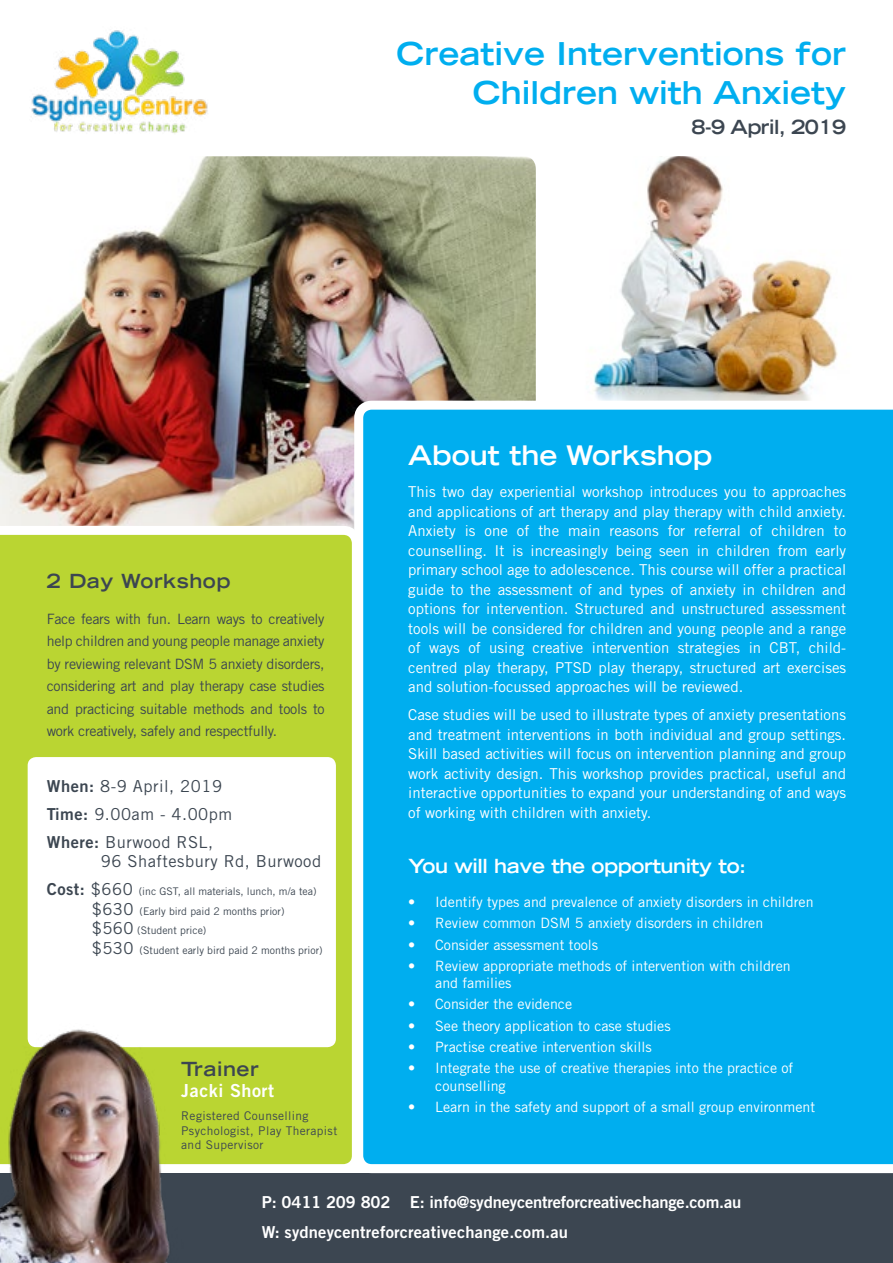
<style>
.page{position:relative;width:893px;height:1263px;background:#fff}
.page>*{position:absolute;margin:0;border:0;box-sizing:border-box;transform-origin:0 0}
.t1{font:700 expanded 31.5px/39px "Trade Gothic LT Std";color:#00aeef;text-align:right}
.t2{font:700 expanded 27px "Trade Gothic LT Std";color:#fff}
.t3{font:700 expanded 19.5px "Trade Gothic LT Std";letter-spacing:-.02em;color:#fff}
.t4{font:700 expanded 19.5px "Trade Gothic LT Std";letter-spacing:.03em;color:#3c4651}
.t5{font:700 expanded 19.5px "Trade Gothic LT Std";letter-spacing:-.025em;color:#3c4651}
.t6{font:18px "Trade Gothic LT Std Bd 2";letter-spacing:.03em;color:#fff}
.t7{font:16.5px/30px "Trade Gothic LT Std Bd 2";letter-spacing:-.01em;color:#fff}
.t8{font:16.5px/28px "Trade Gothic LT Std";letter-spacing:.03em;color:#3c4651}
.t9{font:15px/19.5px "Trade Gothic LT Std";color:#fff;text-align:justify}
.t10{font:14.25px/17.1px "Trade Gothic LT Std";color:#fff}
.t11{font:14.25px/22.5px "Trade Gothic LT Std";letter-spacing:-.02em;color:#3c4651;text-align:justify}
.t12{font:12px/14.4px "Trade Gothic LT Std";letter-spacing:.03em;color:#3c4651}
.t13{font:10.5px/19.5px "Trade Gothic LT Std";color:#3c4651}
.s1{font-family:"Trade Gothic LT Std Bd 2"}
.s2{font-family:"Trade Gothic LT Std Bd 2";font-size:16.5px}
.s3{font-size:16.5px}
</style>
<div class="page">
<img style="left:0;top:156px;width:536px;height:370px">
<div style="left:0;top:526px;width:354px;height:639px;background:#bad532"></div>
<div style="left:28px;top:757px;width:308px;height:290px;background:#fff;border-radius:9px"></div>
<div style="left:0;top:1174px;width:893px;height:89px;background:#3c4651"></div>
<img style="left:593px;top:156px;width:245px;height:245px">
<img style="left:31px;top:30px;width:177px;height:104px">
<img style="left:0;top:1023px;width:186px;height:240px">
<div style="left:354px;top:401px;width:539px;height:764px;background:#00aeef"></div>
<h1 class="t1" style="left:396px;top:34px;width:451px">Creative Interventions for<br>Children with Anxiety</h1>
<h3 class="t5" style="left:691px;top:114px;width:156px">8-9 April, 2019</h3>
<h3 class="t4" style="left:47px;top:568px;width:185px">2 Day Workshop</h3>
<p class="t11" style="left:47px;top:607px;width:279px">Face fears with fun. Learn ways to creatively help children and young people manage anxiety by reviewing relevant DSM 5 anxiety disorders, considering art and play therapy case studies and practicing suitable methods and tools to work creatively, safely and respectfully.</p>
<p class="t8" style="left:47px;top:772px;width:187px"><span class="s1">When:</span> 8-9 April, 2019<br><span class="s1">Time:</span> 9.00am - 4.00pm<br><span class="s1">Where:</span> Burwood RSL,</p>
<p class="t8" style="left:101px;top:847px;width:222px">96 Shaftesbury Rd, Burwood</p>
<p class="t13" style="left:92px;top:882px;width:232px;text-indent:-45px"><span class="s2">Cost:</span> <span class="s3">$660</span> (inc GST, all materials, lunch, m/a tea) <span class="s3">$630</span> (Early bird paid 2 months prior) <span class="s3">$560</span> (Student price)<br><span class="s3">$530</span> (Student early bird paid 2 months prior)</p>
<h3 class="t4" style="left:181px;top:1056px;width:79px">Trainer</h3>
<p class="t6" style="left:181px;top:1080px;width:94px">Jacki Short</p>
<p class="t12" style="left:181px;top:1109px;width:158px">Registered Counselling<br>Psychologist, Play Therapist and Supervisor</p>
<h2 class="t2" style="left:408px;top:438px;width:305px">About the Workshop</h2>
<p class="t9" style="left:408px;top:482px;width:439px">This two day experiential workshop introduces you to approaches and applications of art therapy and play therapy with child anxiety.<br>Anxiety is one of the main reasons for referral of children to counselling. It is increasingly being seen in children from early primary school age to adolescence. This course will offer a practical guide to the assessment of and types of anxiety in children and options for intervention. Structured and unstructured assessment tools will be considered for children and young people and a range of ways of using creative intervention strategies in CBT, child&shy;centred play therapy, PTSD play therapy, structured art exercises and solution-focussed approaches will be reviewed.</p>
<p class="t9" style="left:408px;top:705px;width:440px">Case studies will be used to illustrate types of anxiety presentations and treatment interventions in both individual and group settings.<br>Skill based activities will focus on intervention planning and group work activity design. This workshop provides practical, useful and interactive opportunities to expand your understanding of and ways of working with children with anxiety.</p>
<h3 class="t3" style="left:408px;top:853px;width:340px">You will have the opportunity to:</h3>
<p class="t10" style="left:408px;top:893px;width:407px">• Identify types and prevalence of anxiety disorders in children</p>
<p class="t10" style="left:408px;top:914px;width:357px">• Review common DSM 5 anxiety disorders in children</p>
<p class="t10" style="left:408px;top:936px;width:192px">• Consider assessment tools</p>
<p class="t10" style="left:435px;top:957px;width:357px;text-indent:-27px">• Review appropriate methods of intervention with children and families</p>
<p class="t10" style="left:408px;top:995px;width:165px">• Consider the evidence</p>
<p class="t10" style="left:408px;top:1017px;width:264px">• See theory application to case studies</p>
<p class="t10" style="left:408px;top:1038px;width:245px">• Practise creative intervention skills</p>
<p class="t10" style="left:435px;top:1059px;width:360px;text-indent:-27px">• Integrate the use of creative therapies into the practice of counselling</p>
<p class="t10" style="left:408px;top:1098px;width:408px">• Learn in the safety and support of a small group environment</p>
<p class="t7" style="left:262px;top:1187px;width:481px">P: 0411 209 802 E: info@sydneycentreforcreativechange.com.au<br>W: sydneycentreforcreativechange.com.au</p>
</div>
